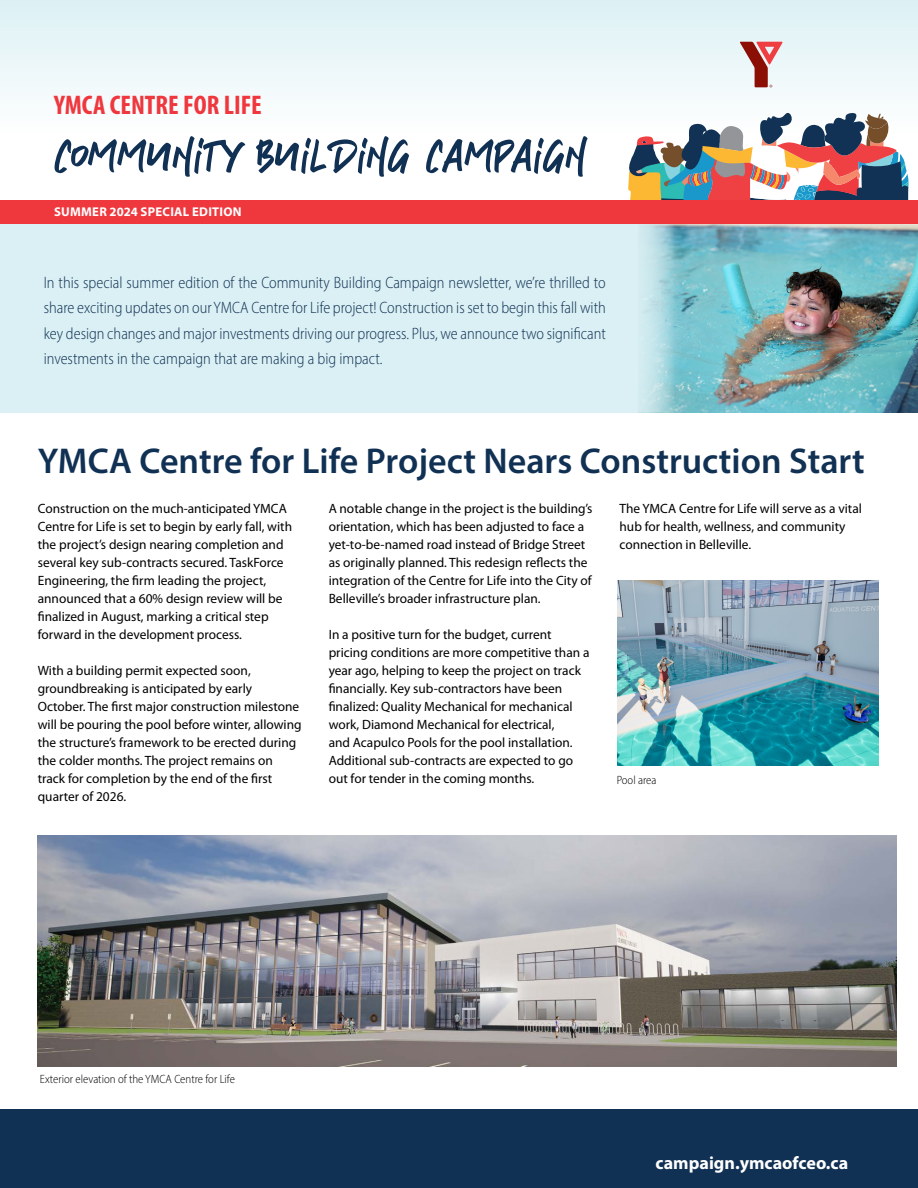
<style>
.page{position:relative;width:918px;height:1188px;background:#fff}
.page>*{position:absolute;margin:0;border:0;box-sizing:border-box;transform-origin:0 0}
.t1{font:36px "Myriad Variable Concept";color:#113154}
.t2{font:27px "Myriad Variable Concept";color:#ef373e}
.t3{font:700 18px "Myriad Pro";color:#fff}
.t4{font:16.5px/25.5px "Myriad Variable Concept";color:#113154;text-align:justify;scale:.96 1}
.t5{font:13.5px/18px "Myriad Pro";color:#000}
.t6{font:italic 700 13.05px "Myriad Pro";color:#000}
.t7{font:700 12.75px "Myriad Pro";letter-spacing:.02em;color:#fff}
.t8{font:12px "Myriad Variable Concept";color:#000}
</style>
<div class="page">
<div style="left:0;top:220px;width:918px;height:193px;background:#daf0f4"></div>
<img style="left:682px;top:225px;width:236px;height:188px">
<svg style="left:0;top:0;width:918px;height:225px"></svg>
<svg style="left:740px;top:42px;width:42px;height:45px"></svg>
<svg style="left:628px;top:108px;width:281px;height:92px"></svg>
<svg style="left:54px;top:136px;width:534px;height:41px"></svg>
<div style="left:0;top:1109px;width:918px;height:79px;background:#113154"></div>
<svg style="left:675px;top:225px;width:7px;height:188px"></svg>
<img style="left:38px;top:836px;width:859px;height:230px">
<img style="left:618px;top:580px;width:260px;height:185px">
<svg style="left:638px;top:225px;width:37px;height:188px"></svg>
<div style="left:0;top:200px;width:918px;height:24px;background:#ef373e"></div>
<h2 class="t2" style="left:54px;top:90px;width:209px">YMCA CENTRE FOR LIFE</h2>
<p class="t7" style="left:54px;top:204px;width:189px">SUMMER 2024 SPECIAL EDITION</p>
<p class="t4" style="left:44px;top:270px;width:587px">In this special summer edition of the Community Building Campaign newsletter, we’re thrilled to share exciting updates on our YMCA Centre for Life project! Construction is set to begin this fall with key design changes and major investments driving our progress. Plus, we announce two significant investments in the campaign that are making a big impact.</p>
<h1 class="t1" style="left:38px;top:439px;width:829px">YMCA Centre for Life Project Nears Construction Start</h1>
<p class="t5" style="left:38px;top:500px;width:256px">Construction on the much-anticipated YMCA Centre for Life is set to begin by early fall, with the project’s design nearing completion and several key sub-contracts secured. TaskForce Engineering, the firm leading the project, announced that a 60% design review will be finalized in August, marking a critical step forward in the development process.</p>
<p class="t5" style="left:38px;top:662px;width:265px">With a building permit expected soon, groundbreaking is anticipated by early October. The first major construction milestone will be pouring the pool before winter, allowing the structure’s framework to be erected during the colder months. The project remains on track for completion by the end of the first quarter of 2026.</p>
<p class="t5" style="left:620px;top:500px;width:244px">The YMCA Centre for Life will serve as a vital hub for health, wellness, and community connection in Belleville.</p>
<p class="t5" style="left:329px;top:500px;width:265px">A notable change in the project is the building’s orientation, which has been adjusted to face a yet-to-be-named road instead of Bridge Street as originally planned. This redesign reflects the integration of the Centre for Life into the City of Belleville’s broader infrastructure plan.</p>
<p class="t5" style="left:329px;top:626px;width:262px">In a positive turn for the budget, current pricing conditions are more competitive than a year ago, helping to keep the project on track financially. Key sub-contractors have been finalized: Quality Mechanical for mechanical work, Diamond Mechanical for electrical,<br>and Acapulco Pools for the pool installation.<br>Additional sub-contracts are expected to go out for tender in the coming months.</p>
<p class="t6" style="left:57px;top:757px;width:102px">Membership Desk</p>
<p class="t8" style="left:617px;top:773px;width:41px">Pool area</p>
<p class="t8" style="left:40px;top:1071px;width:196px">Exterior elevation of the YMCA Centre for Life</p>
<h3 class="t3" style="left:656px;top:1151px;width:194px">campaign.ymcaofceo.ca</h3>
</div>
